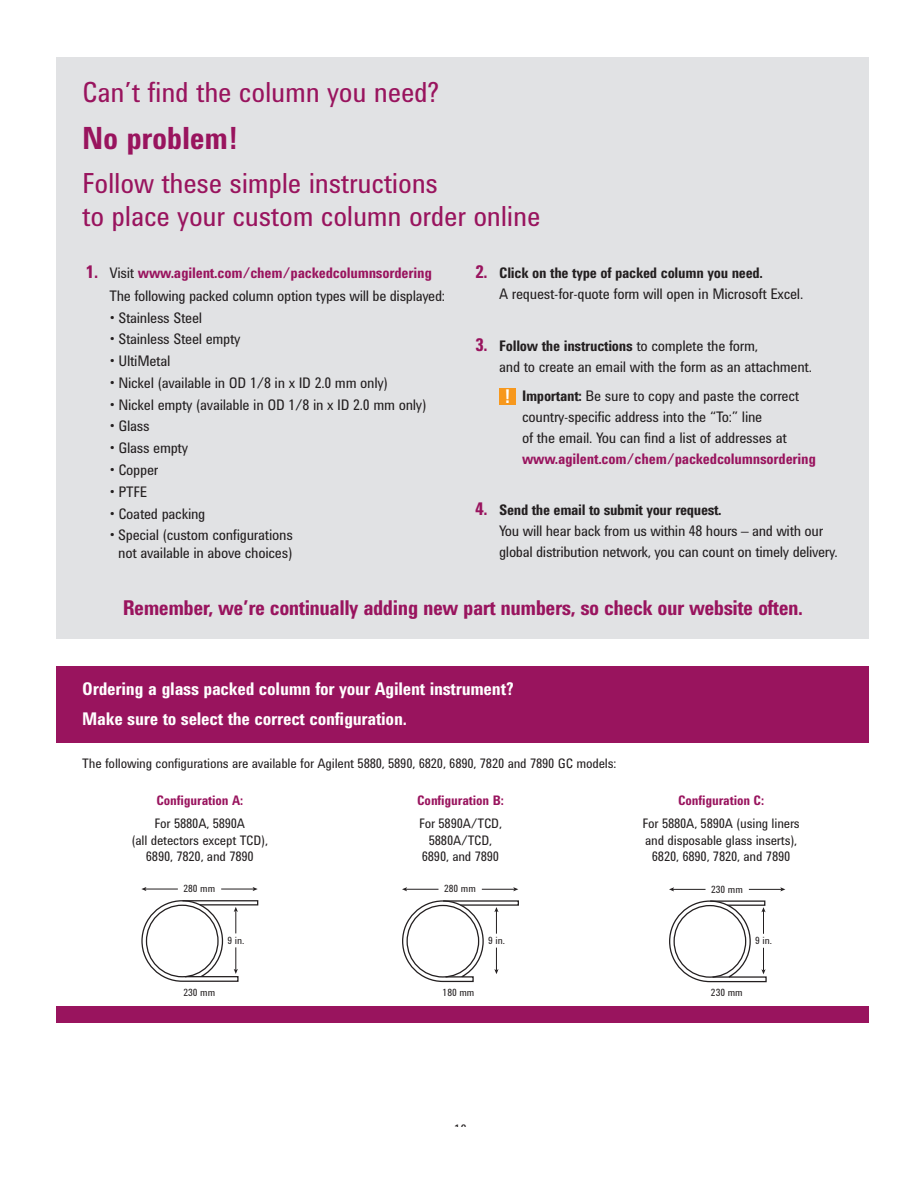
<style>
.page{position:relative;width:918px;height:1188px;background:#fff}
.page>*{position:absolute;margin:0;border:0;box-sizing:border-box;transform-origin:0 0}
.t1{font:700 31.5px "Agilent Condensed CFF";letter-spacing:-.01em;color:#99145e}
.t2{font:28.5px/33px "Agilent Condensed CFF";letter-spacing:-.01em;color:#99145e}
.t3{font:700 21px "Agilent Condensed CFF";letter-spacing:-.025em;color:#99145e}
.t4{font:700 19.5px "Agilent Condensed CFF";color:#fff}
.t5{font:700 18px/29.7px "Agilent Condensed CFF";letter-spacing:-.015em;color:#fff}
.t6{font:15px/21px "Agilent Condensed CFF";letter-spacing:-.02em;color:#231f20}
.t7{font:700 15px "Agilent Condensed CFF";letter-spacing:-.015em;color:#99145e}
.t8{font:13.5px/16.5px "Agilent Condensed CFF";letter-spacing:-.015em;color:#231f20;text-align:center}
.t9{font:700 13.5px "Agilent Condensed CFF";letter-spacing:-.01em;color:#99145e}
.t10{font:10.2px "Agilent Condensed CFF";color:#231f20}
.s1{font-weight:700;font-size:18px;color:#99145e}
.s2{font-weight:700;color:#99145e}
.s3{font-weight:700}
</style>
<div class="page">
<div style="left:57px;top:57px;width:812px;height:582px;background:#e1e2e4"></div>
<div style="left:57px;top:1006px;width:812px;height:17px;background:#99145e"></div>
<div style="left:57px;top:666px;width:812px;height:77px;background:#99145e"></div>
<div style="left:499px;top:388px;width:17px;height:16px;background:#f7981d"></div>
<hr style="left:145px;top:889px;width:33px;height:1px;background:#231f20">
<svg style="left:141px;top:887px;width:5px;height:4px"></svg>
<hr style="left:221px;top:889px;width:33px;height:1px;background:#231f20">
<svg style="left:253px;top:887px;width:5px;height:4px"></svg>
<svg style="left:141px;top:900px;width:118px;height:82px"></svg>
<hr style="left:406px;top:889px;width:33px;height:1px;background:#231f20">
<svg style="left:402px;top:887px;width:5px;height:4px"></svg>
<hr style="left:482px;top:889px;width:33px;height:1px;background:#231f20">
<svg style="left:513px;top:887px;width:5px;height:4px"></svg>
<svg style="left:402px;top:900px;width:117px;height:83px"></svg>
<hr style="left:673px;top:889px;width:33px;height:1px;background:#231f20">
<svg style="left:669px;top:887px;width:5px;height:4px"></svg>
<hr style="left:749px;top:889px;width:33px;height:1px;background:#231f20">
<svg style="left:780px;top:887px;width:5px;height:4px"></svg>
<svg style="left:669px;top:900px;width:98px;height:83px"></svg>
<h2 class="t2" style="left:82px;top:78px;width:358px">Can’t find the column you need?</h2>
<h1 class="t1" style="left:82px;top:127px;width:158px">No problem!</h1>
<h2 class="t2" style="left:82px;top:169px;width:460px">Follow these simple instructions<br>to place your custom column order online</h2>
<p class="t6" style="left:110px;top:263px;width:337px;line-height:22.5px;text-indent:-24px"><span class="s1">1.</span> Visit <span class="s2">www.agilent.com/chem/packedcolumnsordering<br></span>The following packed column option types will be displayed:</p>
<p class="t6" style="left:110px;top:308px;width:94px">• Stainless Steel</p>
<p class="t6" style="left:110px;top:330px;width:132px">• Stainless Steel empty</p>
<p class="t6" style="left:110px;top:352px;width:62px">• UltiMetal</p>
<p class="t6" style="left:110px;top:374px;width:280px">• Nickel (available in OD 1/8 in x ID 2.0 mm only)</p>
<p class="t6" style="left:110px;top:395px;width:318px">• Nickel empty (available in OD 1/8 in x ID 2.0 mm only)</p>
<p class="t6" style="left:110px;top:417px;width:41px">• Glass</p>
<p class="t6" style="left:110px;top:439px;width:80px">• Glass empty</p>
<p class="t6" style="left:110px;top:461px;width:50px">• Copper</p>
<p class="t6" style="left:110px;top:482px;width:39px">• PTFE</p>
<p class="t6" style="left:110px;top:504px;width:97px">• Coated packing</p>
<p class="t6" style="left:110px;top:528px;width:185px;line-height:18px;text-align:center">• Special (custom configurations not available in above choices)</p>
<p class="t6" style="left:499px;top:264px;width:306px;text-indent:-24px"><span class="s1">2.</span> <span class="s3">Click on the type of packed column you need.<br></span>A request-for-quote form will open in Microsoft Excel.</p>
<p class="t6" style="left:499px;top:336px;width:314px;text-indent:-24px"><span class="s1">3.</span> <span class="s3">Follow the instructions</span> to complete the form,<br>and to create an email with the form as an attachment.</p>
<p class="t6" style="left:522px;top:387px;width:279px"><span class="s3">Important:</span> Be sure to copy and paste the correct country-specific address into the “To:” line<br>of the email. You can find a list of addresses at</p>
<p class="t7" style="left:522px;top:454px;width:295px">www.agilent.com/chem/packedcolumnsordering</p>
<p class="t6" style="left:499px;top:501px;width:340px;text-indent:-24px"><span class="s1">4.</span> <span class="s3">Send the email to submit your request.<br></span>You will hear back from us within 48 hours – and with our global distribution network, you can count on timely delivery.</p>
<h3 class="t4" style="left:504px;top:389px;width:8px">!</h3>
<h3 class="t3" style="left:123px;top:600px;width:682px">Remember, we’re continually adding new part numbers, so check our website often.</h3>
<p class="t5" style="left:82px;top:676px;width:433px">Ordering a glass packed column for your Agilent instrument?<br>Make sure to select the correct configuration.</p>
<p class="t8" style="left:82px;top:757px;width:536px">The following configurations are available for Agilent 5880, 5890, 6820, 6890, 7820 and 7890 GC models:</p>
<p class="t9" style="left:157px;top:796px;width:88px">Configuration A:</p>
<p class="t8" style="left:132px;top:816px;width:138px">For 5880A, 5890A<br>(all detectors except TCD),<br>6890, 7820, and 7890</p>
<p class="t9" style="left:417px;top:796px;width:88px">Configuration B:</p>
<p class="t8" style="left:419px;top:816px;width:84px">For 5890A/TCD,<br>5880A/TCD,<br>6890, and 7890</p>
<p class="t9" style="left:678px;top:796px;width:88px">Configuration C:</p>
<p class="t8" style="left:642px;top:816px;width:159px">For 5880A, 5890A (using liners and disposable glass inserts),<br>6820, 6890, 7820, and 7890</p>
<p class="t10" style="left:183px;top:883px;width:33px">280 mm</p>
<p class="t10" style="left:444px;top:883px;width:33px">280 mm</p>
<p class="t10" style="left:711px;top:883px;width:33px">230 mm</p>
<p class="t10" style="left:227px;top:934px;width:18px">9 in.</p>
<p class="t10" style="left:488px;top:935px;width:18px">9 in.</p>
<p class="t10" style="left:755px;top:935px;width:18px">9 in.</p>
<p class="t10" style="left:183px;top:986px;width:33px">230 mm</p>
<p class="t10" style="left:443px;top:986px;width:33px">180 mm</p>
<p class="t10" style="left:711px;top:986px;width:33px">230 mm</p>
<p class="t8" style="left:454px;top:1122px;width:14px">16</p>
</div>
